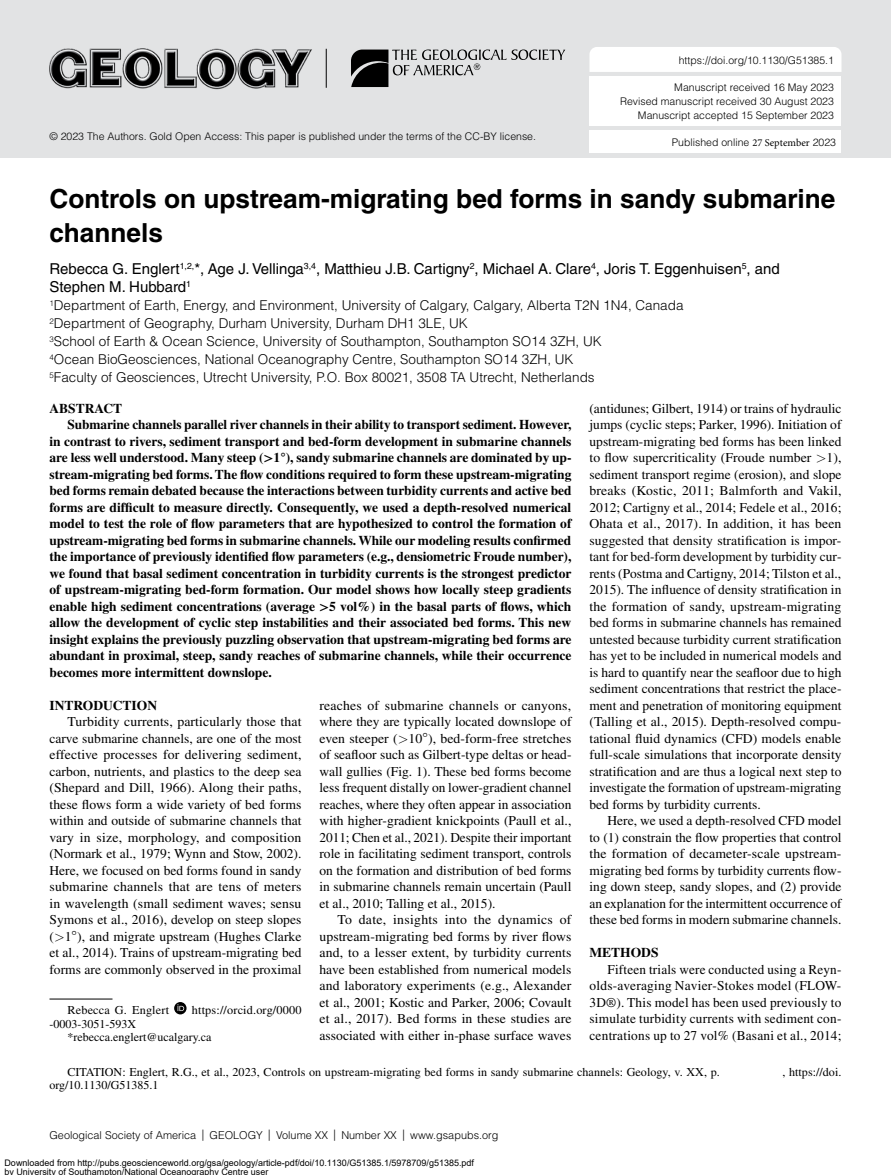
<style>
.page{position:relative;width:891px;height:1175px;background:#fff}
.page>*{position:absolute;margin:0;border:0;box-sizing:border-box;transform-origin:0 0}
.AT{font:700 26.25px/34.5px "Helvetica LT Std";color:#000}
.AU{font:15px/18px "Helvetica LT Std";color:#000}
.T{font:13.5px/16.5px "Times LT Std";color:#000;text-align:justify}
.ABST{font:700 13.5px/16.5px "Times LT Std";color:#000;text-align:justify}
.AFF{font:300 13.5px "Helvetica LT Std";color:#000}
._1{font:700 13.5px "Times LT Std";color:#000}
.ABSH{font:700 13.5px "Times LT Std";color:#000}
.FN{font:12px/13.5px "Times LT Std";color:#000}
.ORCid{font:12px "Times LT Std";letter-spacing:.015em;color:#000}
.t1{font:300 10.8px "Helvetica LT Std";color:#000}
.t2{font:300 10.5px/13.5px "Helvetica LT Std";color:#000;text-align:right}
.t3{font:9px/9px "Arial";color:#000}
.s1{font-family:"Minion Pro";font-weight:400}
.s2{font-family:"STIX General"}
.s3{color:#fff}
.s4{font-size:11.25px}
</style>
<div class="page">
<div style="left:0;top:0;width:891px;height:158px;background:#e2e3e4"></div>
<hr style="left:326px;top:49px;width:1px;height:39px;background:#000">
<div style="left:590px;top:76px;width:252px;height:50px;background:#fff"></div>
<div style="left:590px;top:47px;width:252px;height:25px;background:#fff"></div>
<img style="left:49px;top:48px;width:263px;height:42px">
<svg style="left:351px;top:50px;width:214px;height:37px"></svg>
<div style="left:590px;top:130px;width:252px;height:23px;background:#fff"></div>
<hr style="left:50px;top:998px;width:62px;height:1px;background:#000">
<svg style="left:174px;top:1002px;width:13px;height:12px"></svg>
<svg style="left:177px;top:1004px;width:7px;height:7px"></svg>
<p class="t2" style="left:679px;top:54px;width:157px">https://doi.org/10.1130/G51385.1</p>
<p class="t2" style="left:50px;top:129px;width:488px">© 2023 The Authors. Gold Open Access: This paper is published under the terms of the CC-BY license.</p>
<p class="t2" style="left:620px;top:81px;width:215px">Manuscript received 16 May 2023<br>Revised manuscript received 30 August 2023<br>Manuscript accepted 15 September 2023</p>
<p class="t2" style="left:672px;top:135px;width:166px">Published online <span class="s1">27 September</span> 2023</p>
<p class="AT" style="left:50px;top:181px;width:787px">Controls on upstream-migrating bed forms in sandy submarine channels</p>
<p class="AU" style="left:50px;top:260px;width:732px">Rebecca G. Englert<sup>1,2,</sup>*, Age J. Vellinga<sup>3,4</sup>, Matthieu J.B. Cartigny<sup>2</sup>, Michael A. Clare<sup>4</sup>, Joris T. Eggenhuisen<sup>5</sup>, and<br>Stephen M. Hubbard<sup>1</sup></p>
<p class="AFF" style="left:50px;top:297px;width:636px"><sup>1</sup>Department of Earth, Energy, and Environment, University of Calgary, Calgary, Alberta T2N 1N4, Canada</p>
<p class="AFF" style="left:50px;top:315px;width:420px"><sup>2</sup>Department of Geography, Durham University, Durham DH1 3LE, UK</p>
<p class="AFF" style="left:50px;top:333px;width:554px"><sup>3</sup>School of Earth &amp; Ocean Science, University of Southampton, Southampton SO14 3ZH, UK</p>
<p class="AFF" style="left:50px;top:351px;width:526px"><sup>4</sup>Ocean BioGeosciences, National Oceanography Centre, Southampton SO14 3ZH, UK</p>
<p class="AFF" style="left:50px;top:369px;width:547px"><sup>5</sup>Faculty of Geosciences, Utrecht University, P.O. Box 80021, 3508 TA Utrecht, Netherlands</p>
<p class="ABSH" style="left:50px;top:400px;width:74px">ABSTRACT</p>
<p class="ABST" style="left:50px;top:416px;width:524px;text-indent:18px">Submarine channels parallel river channels in their ability to transport sediment. However, in contrast to rivers, sediment transport and bed-form development in submarine channels are less well understood. Many steep (<span class="s2">&gt;</span>1<span class="s2">°</span>), sandy submarine channels are dominated by up&shy;stream-migrating bed forms. The flow conditions required to form these upstream-migrating bed forms remain debated because the interactions between turbidity currents and active bed forms are difficult to measure directly. Consequently, we used a depth-resolved numerical model to test the role of flow parameters that are hypothesized to control the formation of upstream-migrating bed forms in submarine channels. While our modeling results confirmed the importance of previously identified flow parameters (e.g., densiometric Froude number), we found that basal sediment concentration in turbidity currents is the strongest predictor of upstream-migrating bed-form formation. Our model shows how locally steep gradients enable high sediment concentrations (average <span class="s2">&gt;</span>5 vol%) in the basal parts of flows, which allow the development of cyclic step instabilities and their associated bed forms. This new insight explains the previously puzzling observation that upstream-migrating bed forms are abundant in proximal, steep, sandy reaches of submarine channels, while their occurrence becomes more intermittent downslope.</p>
<p class="_1" style="left:50px;top:697px;width:109px">INTRODUCTION</p>
<p class="T" style="left:50px;top:713px;width:254px;text-indent:18px">Turbidity currents, particularly those that carve submarine channels, are one of the most effective processes for delivering sediment, carbon, nutrients, and plastics to the deep sea (Shepard and Dill, 1966). Along their paths, these flows form a wide variety of bed forms within and outside of submarine channels that vary in size, morphology, and composition (Normark et al., 1979; Wynn and Stow, 2002).<br>Here, we focused on bed forms found in sandy submarine channels that are tens of meters in wavelength (small sediment waves; sensu Symons et al., 2016), develop on steep slopes ( 1 ), and migrate upstream (Hughes Clarke et al., 2014). Trains of upstream-migrating bed forms are commonly observed in the proximal</p>
<p class="T" style="left:590px;top:400px;width:254px">(antidunes; Gilbert, 1914) or trains of hydraulic jumps (cyclic steps; Parker, 1996). Initiation of upstream-migrating bed forms has been linked to flow supercriticality (Froude number 1), sediment transport regime (erosion), and slope breaks (Kostic, 2011; Balmforth and Vakil, 2012; Cartigny et al., 2014; Fedele et al., 2016; Ohata et al., 2017). In addition, it has been suggested that density stratification is impor&shy;tant for bed-form development by turbidity cur&shy;rents (Postma and Cartigny, 2014; Tilston et al., 2015). The influence of density stratification in the formation of sandy, upstream-migrating bed forms in submarine channels has remained untested because turbidity current stratification has yet to be included in numerical models and is hard to quantify near the seafloor due to high sediment concentrations that restrict the place&shy;ment and penetration of monitoring equipment (Talling et al., 2015). Depth-resolved compu&shy;tational fluid dynamics (CFD) models enable full-scale simulations that incorporate density stratification and are thus a logical next step to investigate the formation of upstream-migrating bed forms by turbidity currents.</p>
<p class="T" style="left:590px;top:812px;width:254px;text-indent:18px">Here, we used a depth-resolved CFD model to (1) constrain the flow properties that control the formation of decameter-scale upstream&shy;migrating bed forms by turbidity currents flow&shy;ing down steep, sandy slopes, and (2) provide an explanation for the intermittent occurrence of these bed forms in modern submarine channels.</p>
<p class="_1" style="left:590px;top:944px;width:71px">METHODS</p>
<p class="T" style="left:590px;top:961px;width:254px;text-indent:18px">Fifteen trials were conducted using a Reyn&shy;olds-averaging Navier-Stokes model (FLOW-3D®). This model has been used previously to simulate turbidity currents with sediment con&shy;centrations up to 27 vol% (Basani et al., 2014;</p>
<p class="T" style="left:320px;top:697px;width:254px">reaches of submarine channels or canyons, where they are typically located downslope of even steeper ( 10 ), bed-form-free stretches of seafloor such as Gilbert-type deltas or head&shy;wall gullies (Fig. 1). These bed forms become less frequent distally on lower-gradient channel reaches, where they often appear in association with higher-gradient knickpoints (Paull et al., 2011; Chen et al., 2021). Despite their important role in facilitating sediment transport, controls on the formation and distribution of bed forms in submarine channels remain uncertain (Paull et al., 2010; Talling et al., 2015).</p>
<p class="T" style="left:320px;top:911px;width:254px;text-indent:18px">To date, insights into the dynamics of upstream-migrating bed forms by river flows and, to a lesser extent, by turbidity currents have been established from numerical models and laboratory experiments (e.g., Alexander et al., 2001; Kostic and Parker, 2006; Covault et al., 2017). Bed forms in these studies are associated with either in-phase surface waves</p>
<p class="ORCid" style="left:68px;top:1003px;width:103px">Rebecca G. Englert</p>
<p class="ORCid" style="left:192px;top:1003px;width:111px">https://orcid.org/0000</p>
<p class="ORCid" style="left:50px;top:1017px;width:88px">-0003-3051-593X</p>
<p class="FN" style="left:68px;top:1029px;width:146px">*rebecca.englert@ucalgary.ca</p>
<p class="FN" style="left:50px;top:1065px;width:793px;text-indent:18px">CITATION: Englert, R.G., et al., 2023, Controls on upstream-migrating bed forms in sandy submarine channels: Geology, v. XX, p. <span class="s3">XXX–XXX</span>, https://doi. org/10.1130/G51385.1</p>
<p class="t1" style="left:50px;top:1128px;width:450px">Geological Society of America <span class="s4">|</span> GEOLOGY <span class="s4">|</span> Volume XX <span class="s4">|</span> Number XX <span class="s4">|</span> www.gsapubs.org</p>
<p class="t3" style="left:4px;top:1159px;width:471px">Downloaded from http://pubs.geoscienceworld.org/gsa/geology/article-pdf/doi/10.1130/G51385.1/5978709/g51385.pdf by University of Southampton/National Oceanography Centre user</p>
</div>
